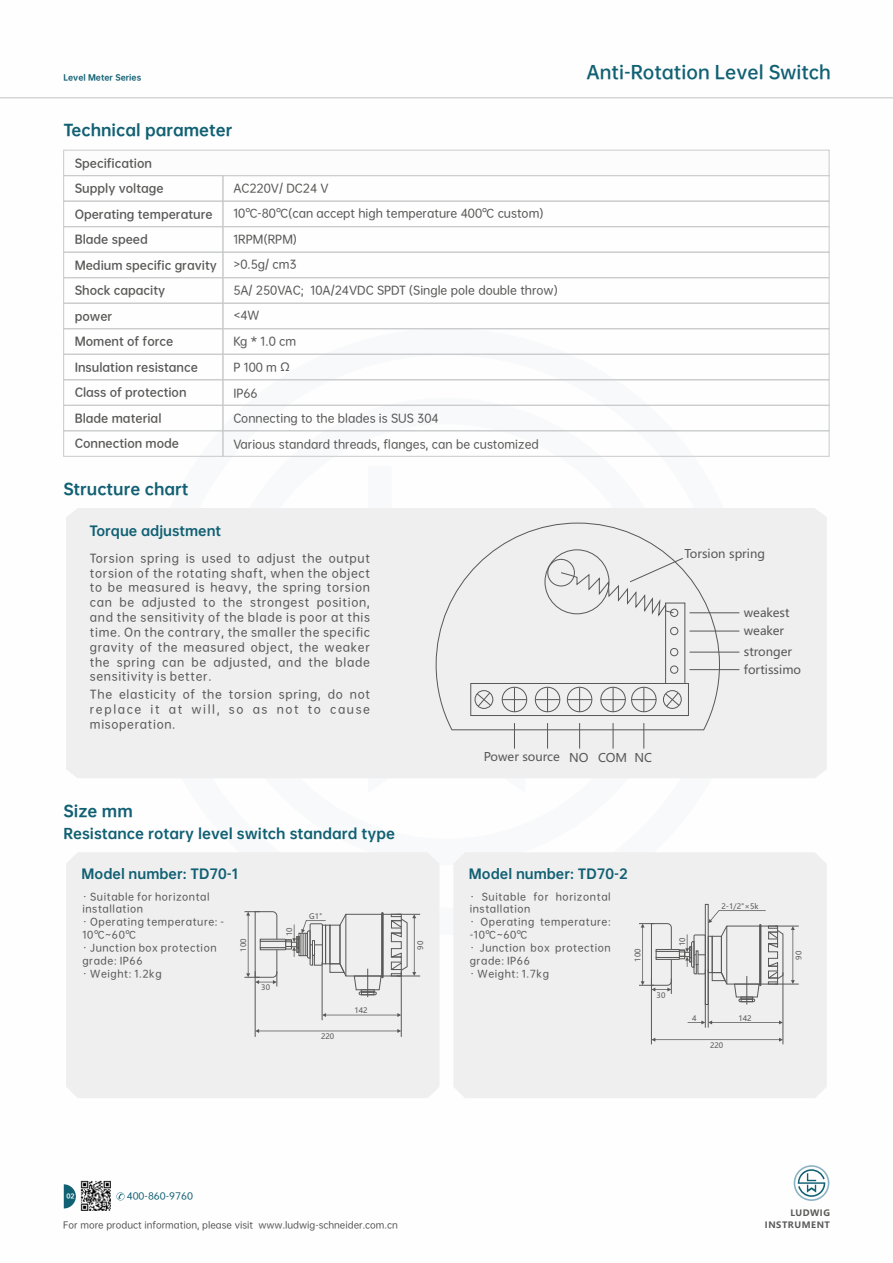
<style>
.page{position:relative;width:893px;height:1263px;background:#fff}
.page>*{position:absolute;margin:0;border:0;box-sizing:border-box;transform-origin:0 0}
.t1{font:17.55px "OPPO Sans B";color:#116073}
.t2{font:15px "OPPO Sans H";color:#116073}
.t3{font:13.5px "OPPO Sans H";color:#116073}
.t4{font:12.75px "OPPO Sans H";color:#116073}
.t5{font:11.85px/18px "Microsoft Ya Hei";color:#595857}
.t6{font:11.25px/14.9px "OPPO Sans M";color:#595857;text-align:justify}
.t7{font:11.25px "OPPO Sans B";color:#595857}
.t8{font:9.75px/12.9px "OPPO Sans M";letter-spacing:.06em;color:#595857}
.t9{font:9px "OPPO Sans M";color:#595857}
.t10{font:9px "OPPO Sans M";color:#116073;scale:1.04 1}
.t11{font:700 8.7px/11.4px "Microsoft Ya Hei";letter-spacing:.06em;color:#595857;text-align:right}
.t12{font:7.8px "OPPO Sans H";color:#116073}
.t13{font:7.5px "Microsoft Ya Hei";color:#595857}
.t14{font:6px "OPPO Sans H";color:#fff}
.s1{font-family:"Microsoft Ya Hei"}
</style>
<div class="page">
<hr style="left:0;top:97px;width:893px;height:1px;background:#c9cacb">
<svg style="left:63px;top:150px;width:766px;height:307px"></svg>
<div style="left:66px;top:508px;width:761px;height:270px;background:#efeff0"></div>
<div style="left:435px;top:522px;width:285px;height:208px;background:#efeff0"></div>
<div style="left:470px;top:683px;width:219px;height:33px;border:1px solid #595857"></div>
<div style="left:631px;top:687px;width:25px;height:25px;border:1px solid #595857;border-radius:50%"></div>
<div style="left:600px;top:687px;width:26px;height:25px;border:1px solid #595857;border-radius:50%"></div>
<div style="left:475px;top:690px;width:18px;height:19px;border:1px solid #595857;border-radius:50%"></div>
<div style="left:663px;top:690px;width:19px;height:19px;border:1px solid #595857;border-radius:50%"></div>
<svg style="left:632px;top:687px;width:24px;height:25px"></svg>
<svg style="left:601px;top:687px;width:24px;height:25px"></svg>
<svg style="left:567px;top:687px;width:25px;height:25px"></svg>
<svg style="left:535px;top:687px;width:25px;height:25px"></svg>
<svg style="left:502px;top:687px;width:25px;height:25px"></svg>
<svg style="left:476px;top:692px;width:16px;height:15px"></svg>
<svg style="left:664px;top:692px;width:16px;height:15px"></svg>
<div style="left:547px;top:559px;width:28px;height:27px;border:1px solid #595857;border-radius:50%"></div>
<div style="left:665px;top:603px;width:20px;height:81px;border:1px solid #595857"></div>
<div style="left:670px;top:627px;width:8px;height:8px;border:1px solid #595857;border-radius:50%"></div>
<div style="left:670px;top:648px;width:8px;height:8px;border:1px solid #595857;border-radius:50%"></div>
<div style="left:670px;top:666px;width:8px;height:8px;border:1px solid #595857;border-radius:50%"></div>
<svg style="left:560px;top:557px;width:124px;height:61px"></svg>
<hr style="left:689px;top:612px;width:50px;height:1px;background:#595857">
<hr style="left:689px;top:631px;width:50px;height:1px;background:#595857">
<hr style="left:689px;top:652px;width:50px;height:1px;background:#595857">
<hr style="left:689px;top:669px;width:50px;height:1px;background:#595857">
<svg style="left:514px;top:723px;width:1px;height:25px"></svg>
<svg style="left:547px;top:723px;width:1px;height:25px"></svg>
<svg style="left:579px;top:723px;width:1px;height:25px"></svg>
<svg style="left:613px;top:723px;width:1px;height:25px"></svg>
<svg style="left:643px;top:723px;width:1px;height:25px"></svg>
<div style="left:66px;top:852px;width:373px;height:246px;background:#efeff0"></div>
<div style="left:345px;top:914px;width:57px;height:62px;border:1px solid #595857"></div>
<hr style="left:381px;top:912px;width:3px;height:66px;background:#595857">
<hr style="left:255px;top:971px;width:1px;height:66px;background:#595857">
<hr style="left:401px;top:971px;width:1px;height:66px;background:#595857">
<hr style="left:322px;top:962px;width:1px;height:58px;background:#595857">
<svg style="left:255px;top:1029px;width:146px;height:4px"></svg>
<svg style="left:322px;top:1013px;width:79px;height:4px"></svg>
<svg style="left:391px;top:914px;width:29px;height:62px"></svg>
<svg style="left:244px;top:911px;width:103px;height:75px"></svg>
<svg style="left:353px;top:969px;width:29px;height:28px"></svg>
<div style="left:453px;top:852px;width:374px;height:246px;background:#efeff0"></div>
<div style="left:705px;top:904px;width:4px;height:101px;border:1px solid #595857"></div>
<hr style="left:651px;top:979px;width:1px;height:65px;background:#595857">
<hr style="left:782px;top:972px;width:1px;height:72px;background:#595857">
<hr style="left:708px;top:969px;width:1px;height:59px;background:#595857">
<hr style="left:705px;top:969px;width:1px;height:59px;background:#595857">
<svg style="left:688px;top:1020px;width:95px;height:4px"></svg>
<svg style="left:652px;top:1038px;width:131px;height:4px"></svg>
<svg style="left:639px;top:910px;width:160px;height:94px"></svg>
<svg style="left:64px;top:1184px;width:12px;height:24px"></svg>
<img style="left:81px;top:1181px;width:30px;height:30px">
<svg style="left:116px;top:1192px;width:9px;height:8px"></svg>
<svg style="left:794px;top:1165px;width:35px;height:36px"></svg>
<p class="t12" style="left:63px;top:73px;width:79px">Level Meter Series</p>
<h2 class="t2" style="left:63px;top:122px;width:171px">Technical parameter</h2>
<p class="t7" style="left:75px;top:157px;width:79px">Specification</p>
<p class="t7" style="left:75px;top:183px;width:91px">Supply voltage</p>
<p class="t7" style="left:75px;top:208px;width:139px">Operating temperature</p>
<p class="t7" style="left:75px;top:234px;width:75px">Blade speed</p>
<p class="t7" style="left:75px;top:259px;width:144px">Medium specific gravity</p>
<p class="t7" style="left:75px;top:285px;width:92px">Shock capacity</p>
<p class="t7" style="left:75px;top:310px;width:39px">power</p>
<p class="t7" style="left:75px;top:336px;width:100px">Moment of force</p>
<p class="t7" style="left:75px;top:361px;width:125px">Insulation resistance</p>
<p class="t7" style="left:75px;top:387px;width:113px">Class of protection</p>
<p class="t7" style="left:75px;top:412px;width:88px">Blade material</p>
<p class="t7" style="left:75px;top:438px;width:106px">Connection mode</p>
<h2 class="t2" style="left:63px;top:481px;width:127px">Structure chart</h2>
<p class="t4" style="left:90px;top:524px;width:133px">Torque adjustment</p>
<p class="t6" style="left:233px;top:180px;width:97px">AC220V/ DC24 V</p>
<p class="t6" style="left:233px;top:206px;width:312px">10℃-80℃(can accept high temperature 400℃ custom)</p>
<p class="t6" style="left:233px;top:231px;width:65px">1RPM(RPM)</p>
<p class="t6" style="left:233px;top:257px;width:65px">&gt;0.5g/ cm3</p>
<p class="t6" style="left:233px;top:282px;width:326px">5A/ 250VAC; 10A/24VDC SPDT (Single pole double throw)</p>
<p class="t6" style="left:233px;top:308px;width:28px">&lt;4W</p>
<p class="t6" style="left:233px;top:333px;width:64px">Kg * 1.0 cm</p>
<p class="t6" style="left:233px;top:360px;width:58px">P 100 m <span class="s1">Ω</span></p>
<p class="t6" style="left:233px;top:385px;width:26px">IP66</p>
<p class="t6" style="left:233px;top:411px;width:207px">Connecting to the blades is SUS 304</p>
<p class="t6" style="left:233px;top:436px;width:307px">Various standard threads, flanges, can be customized</p>
<h1 class="t1" style="left:586px;top:63px;width:246px">Anti-Rotation Level Switch</h1>
<p class="t6" style="left:90px;top:550px;width:282px">Torsion spring is used to adjust the output torsion of the rotating shaft, when the object to be measured is heavy, the spring torsion can be adjusted to the strongest position, and the sensitivity of the blade is poor at this time. On the contrary, the smaller the specific gravity of the measured object, the weaker the spring can be adjusted, and the blade sensitivity is better.</p>
<p class="t5" style="left:684px;top:546px;width:82px">Torsion spring</p>
<p class="t5" style="left:744px;top:605px;width:47px">weakest weaker</p>
<p class="t5" style="left:744px;top:644px;width:59px;line-height:17.5px">stronger fortissimo</p>
<p class="t6" style="left:90px;top:687px;width:282px">The elasticity of the torsion spring, do not replace it at will, so as not to cause misoperation.</p>
<h2 class="t2" style="left:63px;top:803px;width:71px">Size mm</h2>
<p class="t3" style="left:63px;top:826px;width:333px">Resistance rotary level switch standard type</p>
<p class="t4" style="left:82px;top:867px;width:158px">Model number: TD70-1</p>
<p class="t8" style="left:82px;top:890px;width:143px">· Suitable for horizontal installation<br>· Operating temperature: -<br>10℃~60℃<br>· Junction box protection grade: IP66<br>· Weight: 1.2kg</p>
<p class="t13" style="left:309px;top:913px;width:15px">G1"</p>
<p class="t13" style="left:286px;top:936px;width:10px;rotate:-90deg">10</p>
<p class="t13" style="left:240px;top:952px;width:15px;rotate:-90deg">100</p>
<p class="t13" style="left:261px;top:984px;width:10px">30</p>
<p class="t13" style="left:321px;top:1032px;width:15px">220</p>
<p class="t13" style="left:354px;top:1007px;width:15px">142</p>
<p class="t13" style="left:417px;top:950px;width:10px;rotate:-90deg">90</p>
<p class="t5" style="left:484px;top:749px;width:170px">Power source NO COM NC</p>
<p class="t4" style="left:469px;top:867px;width:160px">Model number: TD70-2</p>
<p class="t8" style="left:470px;top:915px;width:143px">· Operating temperature: -10℃~60℃<br>· Junction box protection grade: IP66</p>
<p class="t8" style="left:470px;top:890px;width:143px">· Suitable for horizontal installation</p>
<p class="t13" style="left:634px;top:962px;width:15px;rotate:-90deg">100</p>
<p class="t8" style="left:470px;top:967px;width:81px">· Weight: 1.7kg</p>
<p class="t13" style="left:679px;top:946px;width:10px;rotate:-90deg">10</p>
<p class="t13" style="left:721px;top:903px;width:38px">2-1/2"×5k</p>
<p class="t13" style="left:657px;top:991px;width:10px">30</p>
<p class="t13" style="left:692px;top:1014px;width:6px">4</p>
<p class="t13" style="left:738px;top:1014px;width:15px">142</p>
<p class="t13" style="left:710px;top:1041px;width:15px">220</p>
<p class="t13" style="left:795px;top:960px;width:10px;rotate:-90deg">90</p>
<p class="t10" style="left:127px;top:1192px;width:65px">400-860-9760</p>
<p class="t14" style="left:67px;top:1193px;width:10px">02</p>
<p class="t9" style="left:63px;top:1220px;width:336px">For more product information, please visit www.ludwig-schneider.com.cn</p>
<p class="t11" style="left:765px;top:1208px;width:67px">LUDWIG<br>INSTRUMENT</p>
</div>
